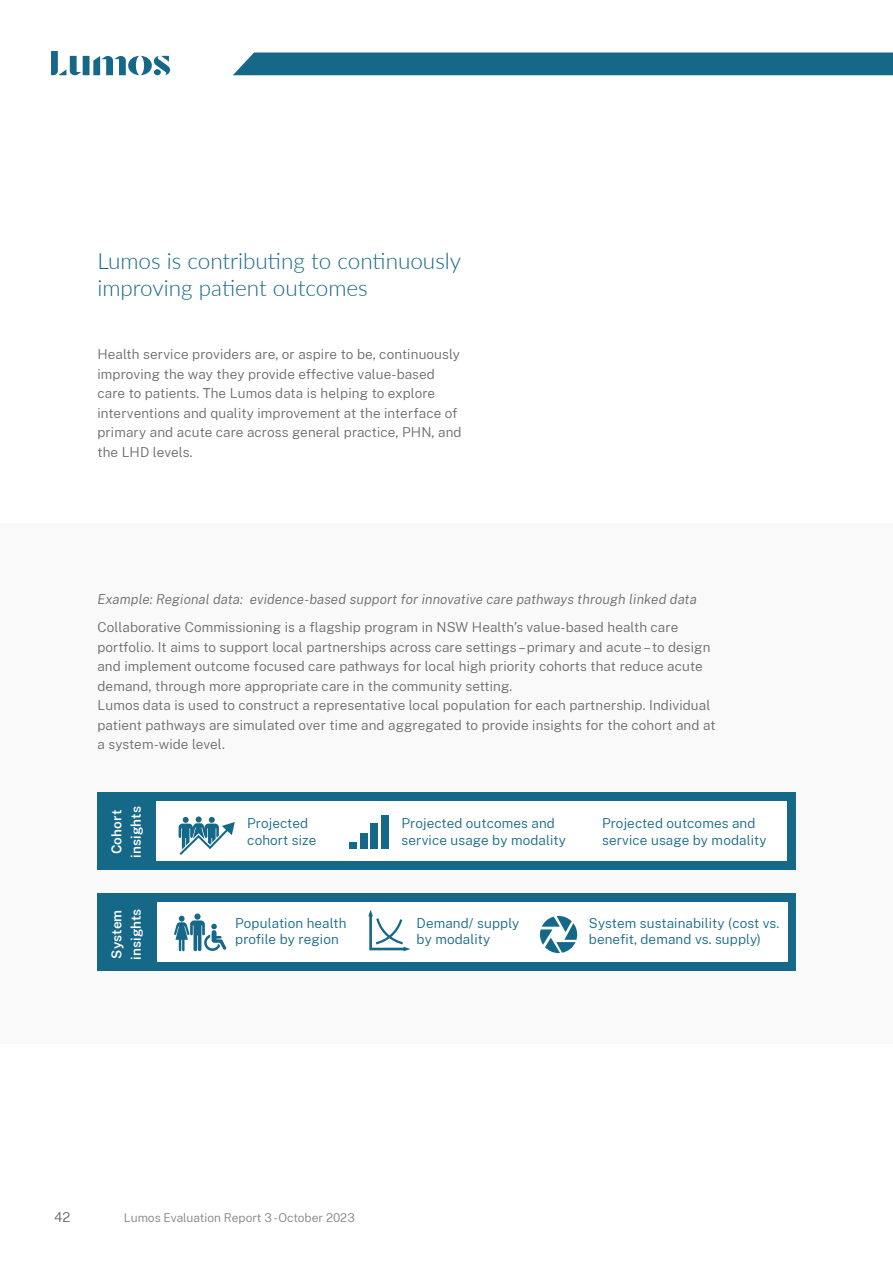
<style>
.page{position:relative;width:893px;height:1263px;background:#fff}
.page>*{position:absolute;margin:0;border:0;box-sizing:border-box;transform-origin:0 0}
.t1{font:300 22.5px/27px "Lato";color:#156887}
.t2{font:300 13.5px/19.5px "Public Sans";letter-spacing:.01em;color:#696a6c}
.t3{font:300 13.5px/16.5px "Public Sans";letter-spacing:.01em;color:#156887}
.t4{font:italic 300 13.5px "Public Sans";letter-spacing:.01em;color:#696a6c}
.t5{font:600 13.5px/19.5px "Public Sans";letter-spacing:.01em;color:#fff}
.t6{font:300 12px "Public Sans";color:#818386}
</style>
<div class="page">
<div style="left:233px;top:53px;width:660px;height:22px;background:#156887"></div>
<svg style="left:51px;top:51px;width:119px;height:24px"></svg>
<div style="left:0;top:523px;width:893px;height:520px;background:#f9f9f9"></div>
<div style="left:97px;top:792px;width:698px;height:77px;background:#156887"></div>
<div style="left:157px;top:801px;width:630px;height:60px;background:#fff"></div>
<svg style="left:179px;top:816px;width:56px;height:39px"></svg>
<div style="left:349px;top:842px;width:8px;height:7px;background:#156887"></div>
<div style="left:360px;top:833px;width:7px;height:16px;background:#156887"></div>
<div style="left:371px;top:824px;width:7px;height:25px;background:#156887"></div>
<div style="left:381px;top:815px;width:8px;height:34px;background:#156887"></div>
<div style="left:97px;top:894px;width:698px;height:77px;background:#156887"></div>
<div style="left:157px;top:902px;width:630px;height:60px;background:#fff"></div>
<svg style="left:194px;top:913px;width:7px;height:7px"></svg>
<svg style="left:174px;top:916px;width:52px;height:35px"></svg>
<svg style="left:540px;top:916px;width:37px;height:37px"></svg>
<svg style="left:368px;top:910px;width:42px;height:41px"></svg>
<h1 class="t1" style="left:97px;top:247px;width:365px">Lumos is contributing to continuously improving patient outcomes</h1>
<p class="t2" style="left:97px;top:344px;width:366px">Health service providers are, or aspire to be, continuously improving the way they provide effective value-based care to patients. The Lumos data is helping to explore interventions and quality improvement at the interface of primary and acute care across general practice, PHN, and the LHD levels.</p>
<p class="t4" style="left:97px;top:590px;width:601px">Example: Regional data: evidence-based support for innovative care pathways through linked data</p>
<p class="t2" style="left:97px;top:617px;width:619px">Collaborative Commissioning is a flagship program in NSW Health’s value-based health care portfolio. It aims to support local partnerships across care settings – primary and acute – to design and implement outcome focused care pathways for local high priority cohorts that reduce acute demand, through more appropriate care in the community setting.<br>Lumos data is used to construct a representative local population for each partnership. Individual patient pathways are simulated over time and aggregated to provide insights for the cohort and at a system-wide level.</p>
<p class="t5" style="left:106px;top:858px;width:53px;rotate:-90deg">Cohort insights</p>
<p class="t3" style="left:247px;top:815px;width:71px">Projected cohort size</p>
<p class="t3" style="left:402px;top:815px;width:166px">Projected outcomes and service usage by modality</p>
<p class="t3" style="left:602px;top:815px;width:166px">Projected outcomes and service usage by modality</p>
<p class="t5" style="left:106px;top:960px;width:53px;rotate:-90deg">System insights</p>
<p class="t3" style="left:235px;top:914px;width:113px">Population health profile by region</p>
<p class="t3" style="left:417px;top:914px;width:104px">Demand/ supply by modality</p>
<p class="t3" style="left:589px;top:914px;width:192px">System sustainability (cost vs. benefit, demand vs. supply)</p>
<p class="t2" style="left:54px;top:1206px;width:18px">42</p>
<p class="t6" style="left:124px;top:1209px;width:233px">Lumos Evaluation Report 3 -October 2023</p>
</div>
